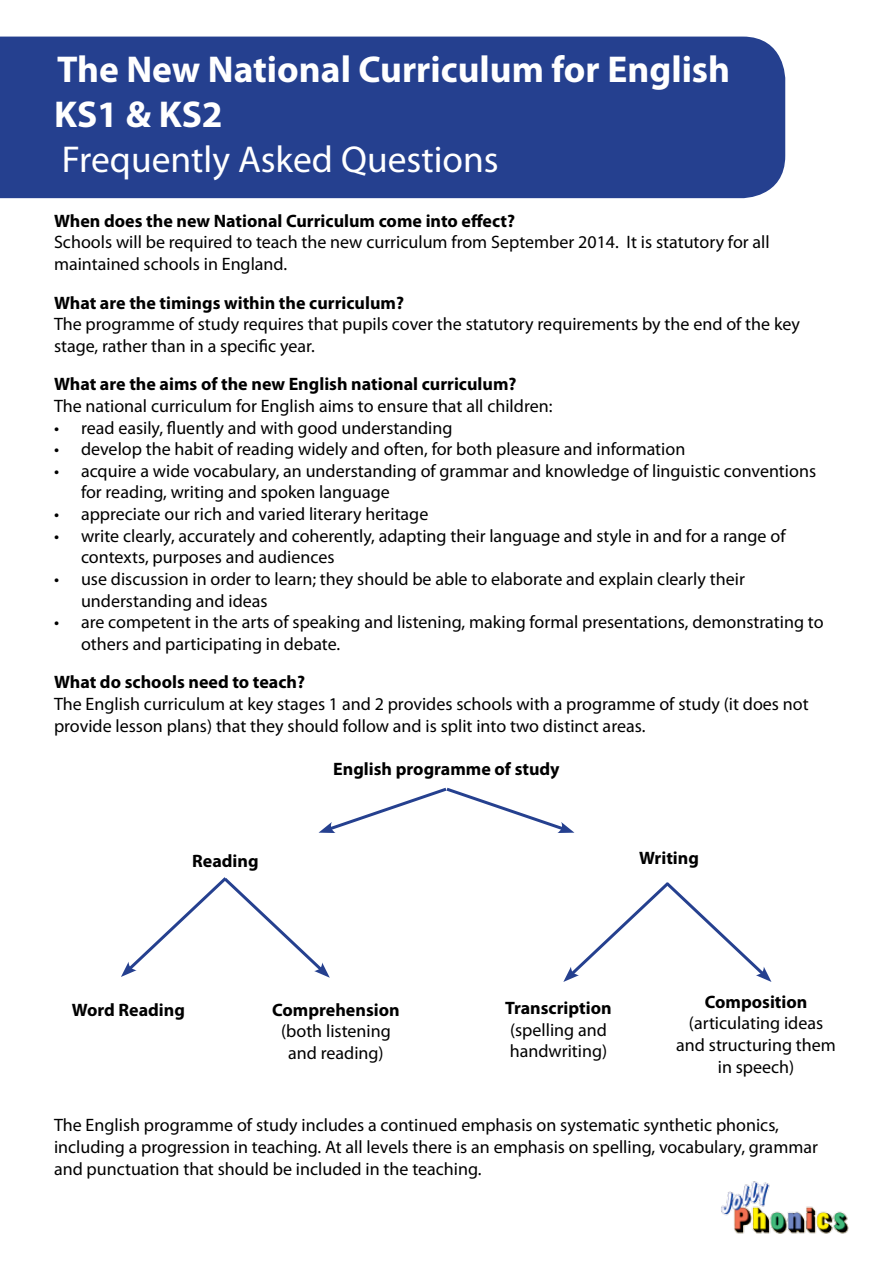
<style>
.page{position:relative;width:893px;height:1263px;background:#fff}
.page>*{position:absolute;margin:0;border:0;box-sizing:border-box;transform-origin:0 0}
.t1{font:700 37.5px/45px "Myriad Pro";color:#fff}
.t2{font:37.5px "Myriad Pro";color:#fff}
.t3{font:18px/21.6px "Myriad Pro";color:#000}
.t4{font:700 18px "Myriad Pro";color:#000}
</style>
<div class="page">
<div style="left:0;top:37px;width:785px;height:161px;background:#25408f"></div>
<svg style="left:319px;top:787px;width:255px;height:46px"></svg>
<svg style="left:121px;top:877px;width:209px;height:101px"></svg>
<svg style="left:563px;top:882px;width:208px;height:100px"></svg>
<img style="left:721px;top:1181px;width:128px;height:53px">
<h1 class="t1" style="left:54px;top:46px;width:678px">The New National Curriculum for English<br>KS1 &amp; KS2</h1>
<h1 class="t2" style="left:62px;top:136px;width:438px">Frequently Asked Questions</h1>
<p class="t4" style="left:54px;top:209px;width:463px">When does the new National Curriculum come into effect?</p>
<p class="t3" style="left:54px;top:231px;width:717px">Schools will be required to teach the new curriculum from September 2014. It is statutory for all maintained schools in England.</p>
<p class="t4" style="left:54px;top:291px;width:352px">What are the timings within the curriculum?</p>
<p class="t3" style="left:54px;top:313px;width:747px">The programme of study requires that pupils cover the statutory requirements by the end of the key stage, rather than in a specific year.</p>
<p class="t4" style="left:54px;top:373px;width:464px">What are the aims of the new English national curriculum?</p>
<p class="t3" style="left:54px;top:395px;width:500px">The national curriculum for English aims to ensure that all children:</p>
<p class="t3" style="left:54px;top:417px;width:400px">• read easily, fluently and with good understanding</p>
<p class="t3" style="left:54px;top:438px;width:633px">• develop the habit of reading widely and often, for both pleasure and information</p>
<p class="t3" style="left:81px;top:460px;width:737px;text-indent:-27px">• acquire a wide vocabulary, an understanding of grammar and knowledge of linguistic conventions for reading, writing and spoken language</p>
<p class="t3" style="left:54px;top:503px;width:376px">• appreciate our rich and varied literary heritage</p>
<p class="t3" style="left:81px;top:525px;width:706px;text-indent:-27px">• write clearly, accurately and coherently, adapting their language and style in and for a range of contexts, purposes and audiences</p>
<p class="t3" style="left:81px;top:568px;width:665px;text-indent:-27px">• use discussion in order to learn; they should be able to elaborate and explain clearly their understanding and ideas</p>
<p class="t3" style="left:81px;top:611px;width:744px;text-indent:-27px">• are competent in the arts of speaking and listening, making formal presentations, demonstrating to others and participating in debate.</p>
<p class="t4" style="left:54px;top:670px;width:253px">What do schools need to teach?</p>
<p class="t3" style="left:54px;top:693px;width:756px">The English curriculum at key stages 1 and 2 provides schools with a programme of study (it does not provide lesson plans) that they should follow and is split into two distinct areas.</p>
<p class="t4" style="left:192px;top:849px;width:68px">Reading</p>
<p class="t4" style="left:333px;top:757px;width:228px">English programme of study</p>
<p class="t4" style="left:639px;top:846px;width:61px">Writing</p>
<p class="t4" style="left:72px;top:998px;width:115px">Word Reading</p>
<p class="t4" style="left:272px;top:998px;width:129px">Comprehension</p>
<p class="t3" style="left:281px;top:1020px;width:111px;text-align:center">(both listening and reading)</p>
<p class="t4" style="left:505px;top:996px;width:108px">Transcription</p>
<p class="t3" style="left:510px;top:1019px;width:99px">(spelling and handwriting)</p>
<p class="t4" style="left:705px;top:990px;width:104px">Composition</p>
<p class="t3" style="left:676px;top:1012px;width:161px;text-align:center">(articulating ideas and structuring them in speech)</p>
<p class="t3" style="left:54px;top:1114px;width:765px">The English programme of study includes a continued emphasis on systematic synthetic phonics, including a progression in teaching. At all levels there is an emphasis on spelling, vocabulary, grammar and punctuation that should be included in the teaching.</p>
</div>
